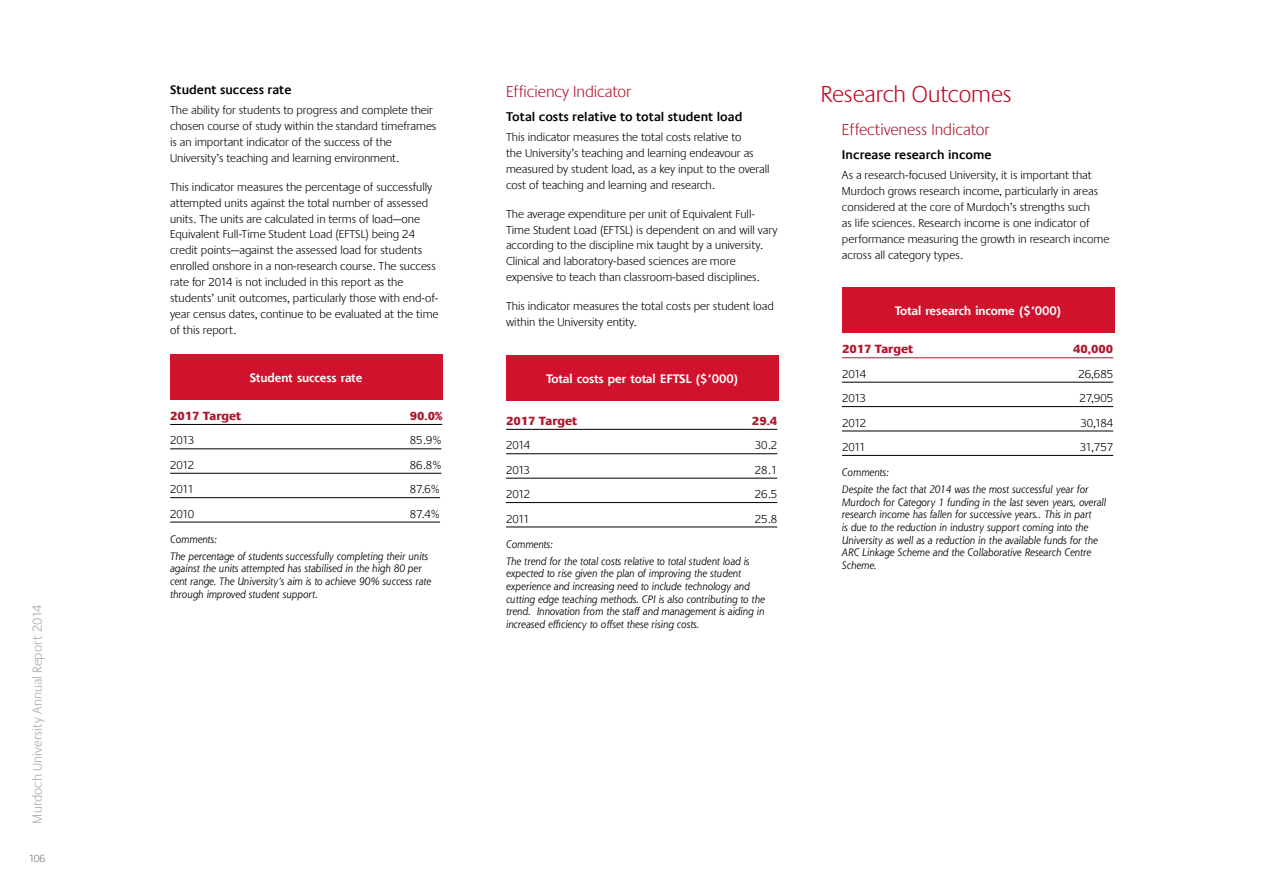
<style>
.page{position:relative;width:1263px;height:893px;background:#fff}
.page>*{position:absolute;margin:0;border:0;box-sizing:border-box;transform-origin:0 0}
.t1{font:300 24px "Praxis EFOP";color:#c10a27}
.t2{font:300 16.5px "Praxis EFOP";color:#ac182d}
.t3{font:300 13.5px "Praxis EFOP";letter-spacing:.005em;color:#706f6f}
.t4{font:600 12.75px "Praxis Com";color:#000}
.t5{font:300 12px/15.9px "Praxis EFOP";color:#000}
.t6{font:700 12px "Shannon Std";color:#fff}
.t7{font:800 12px "Praxis Com";color:#ac182d}
.t8{font:300 10.8px "Praxis EFOP";color:#706f6f}
.t9{font:italic 10.5px/12.6px "Shannon Std";color:#000}
</style>
<div class="page">
<hr style="left:170px;top:424px;width:272px;height:1px;background:#000">
<hr style="left:170px;top:449px;width:271px;height:1px;background:#000">
<hr style="left:170px;top:473px;width:271px;height:1px;background:#000">
<hr style="left:170px;top:497px;width:270px;height:1px;background:#000">
<hr style="left:170px;top:522px;width:270px;height:1px;background:#000">
<div style="left:170px;top:354px;width:272px;height:46px;background:#d0122d"></div>
<hr style="left:506px;top:429px;width:271px;height:1px;background:#000">
<hr style="left:506px;top:453px;width:271px;height:1px;background:#000">
<hr style="left:506px;top:478px;width:271px;height:1px;background:#000">
<hr style="left:506px;top:502px;width:271px;height:1px;background:#000">
<hr style="left:506px;top:527px;width:271px;height:1px;background:#000">
<div style="left:506px;top:355px;width:272px;height:45px;background:#d0122d"></div>
<hr style="left:842px;top:357px;width:271px;height:1px;background:#ac182d">
<hr style="left:842px;top:382px;width:271px;height:1px;background:#000">
<hr style="left:842px;top:406px;width:271px;height:1px;background:#000">
<hr style="left:842px;top:431px;width:271px;height:1px;background:#000">
<hr style="left:842px;top:455px;width:271px;height:1px;background:#000">
<div style="left:842px;top:288px;width:272px;height:45px;background:#d0122d"></div>
<p class="t3" style="left:30px;top:824px;width:220px;rotate:-90deg">Murdoch University Annual Report 2014</p>
<p class="t8" style="left:29px;top:853px;width:18px">106</p>
<p class="t4" style="left:170px;top:82px;width:123px">Student success rate</p>
<p class="t5" style="left:170px;top:103px;width:268px">The ability for students to progress and complete their chosen course of study within the standard timeframes is an important indicator of the success of the University’s teaching and learning environment.</p>
<p class="t5" style="left:170px;top:179px;width:270px">This indicator measures the percentage of successfully attempted units against the total number of assessed units. The units are calculated in terms of load—one Equivalent Full-Time Student Load (EFTSL) being 24 credit points—against the assessed load for students enrolled onshore in a non-research course. The success rate for 2014 is not included in this report as the students’ unit outcomes, particularly those with end-of&shy;year census dates, continue to be evaluated at the time of this report.</p>
<p class="t6" style="left:250px;top:370px;width:114px">Student success rate</p>
<p class="t7" style="left:170px;top:409px;width:73px">2017 Target</p>
<p class="t7" style="left:410px;top:409px;width:34px">90.0%</p>
<p class="t5" style="left:170px;top:433px;width:26px">2013</p>
<p class="t5" style="left:410px;top:433px;width:33px">85.9%</p>
<p class="t5" style="left:170px;top:457px;width:26px">2012</p>
<p class="t5" style="left:410px;top:457px;width:33px">86.8%</p>
<p class="t5" style="left:170px;top:482px;width:25px">2011</p>
<p class="t5" style="left:410px;top:482px;width:32px">87.6%</p>
<p class="t5" style="left:170px;top:506px;width:26px">2010</p>
<p class="t5" style="left:410px;top:506px;width:32px">87.4%</p>
<p class="t9" style="left:170px;top:531px;width:259px;line-height:16.8px">Comments:<br>The percentage of students successfully completing their units</p>
<p class="t9" style="left:170px;top:562px;width:263px">against the units attempted has stabilised in the high 80 per cent range. The University’s aim is to achieve 90% success rate through improved student support.</p>
<h2 class="t2" style="left:506px;top:83px;width:127px">Efficiency Indicator</h2>
<p class="t4" style="left:506px;top:109px;width:238px">Total costs relative to total student load</p>
<p class="t5" style="left:506px;top:130px;width:265px">This indicator measures the total costs relative to<br>the University’s teaching and learning endeavour as measured by student load, as a key input to the overall cost of teaching and learning and research.</p>
<p class="t5" style="left:506px;top:206px;width:273px">The average expenditure per unit of Equivalent Full-Time Student Load (EFTSL) is dependent on and will vary according to the discipline mix taught by a university.<br>Clinical and laboratory-based sciences are more expensive to teach than classroom-based disciplines.</p>
<p class="t5" style="left:506px;top:298px;width:269px">This indicator measures the total costs per student load within the University entity.</p>
<p class="t6" style="left:546px;top:371px;width:193px">Total costs per total EFTSL ($’000)</p>
<p class="t7" style="left:506px;top:414px;width:73px">2017 Target</p>
<p class="t7" style="left:752px;top:414px;width:27px">29.4</p>
<p class="t5" style="left:506px;top:438px;width:26px">2014</p>
<p class="t5" style="left:755px;top:438px;width:24px">30.2</p>
<p class="t5" style="left:506px;top:462px;width:26px">2013</p>
<p class="t5" style="left:755px;top:462px;width:24px">28.1</p>
<p class="t5" style="left:506px;top:487px;width:26px">2012</p>
<p class="t5" style="left:755px;top:487px;width:24px">26.5</p>
<p class="t5" style="left:506px;top:511px;width:25px">2011</p>
<p class="t5" style="left:755px;top:511px;width:24px">25.8</p>
<p class="t9" style="left:506px;top:536px;width:245px;line-height:16.8px">Comments:<br>The trend for the total costs relative to total student load is</p>
<p class="t9" style="left:506px;top:567px;width:260px">expected to rise given the plan of improving the student experience and increasing need to include technology and cutting edge teaching methods. CPI is also contributing to the trend. Innovation from the staff and management is aiding in increased efficiency to offset these rising costs.</p>
<h1 class="t1" style="left:821px;top:81px;width:192px">Research Outcomes</h1>
<h2 class="t2" style="left:842px;top:120px;width:149px">Effectiveness Indicator</h2>
<p class="t4" style="left:842px;top:147px;width:151px">Increase research income</p>
<p class="t5" style="left:842px;top:168px;width:269px">As a research-focused University, it is important that Murdoch grows research income, particularly in areas considered at the core of Murdoch’s strengths such<br>as life sciences. Research income is one indicator of performance measuring the growth in research income across all category types.</p>
<p class="t6" style="left:895px;top:303px;width:168px">Total research income ($’000)</p>
<p class="t7" style="left:842px;top:342px;width:73px">2017 Target</p>
<p class="t7" style="left:1073px;top:342px;width:42px">40,000</p>
<p class="t5" style="left:842px;top:366px;width:26px">2014</p>
<p class="t5" style="left:1078px;top:366px;width:36px">26,685</p>
<p class="t5" style="left:842px;top:391px;width:26px">2013</p>
<p class="t5" style="left:1079px;top:391px;width:35px">27,905</p>
<p class="t5" style="left:842px;top:415px;width:26px">2012</p>
<p class="t5" style="left:1080px;top:415px;width:34px">30,184</p>
<p class="t5" style="left:842px;top:439px;width:25px">2011</p>
<p class="t5" style="left:1080px;top:439px;width:35px">31,757</p>
<p class="t9" style="left:842px;top:464px;width:248px;line-height:16.8px">Comments:<br>Despite the fact that 2014 was the most successful year for</p>
<p class="t9" style="left:842px;top:496px;width:266px">Murdoch for Category 1 funding in the last seven years, overall research income has fallen for successive years.. This in part<br>is due to the reduction in industry support coming into the University as well as a reduction in the available funds for the ARC Linkage Scheme and the Collaborative Research Centre Scheme.</p>
</div>
